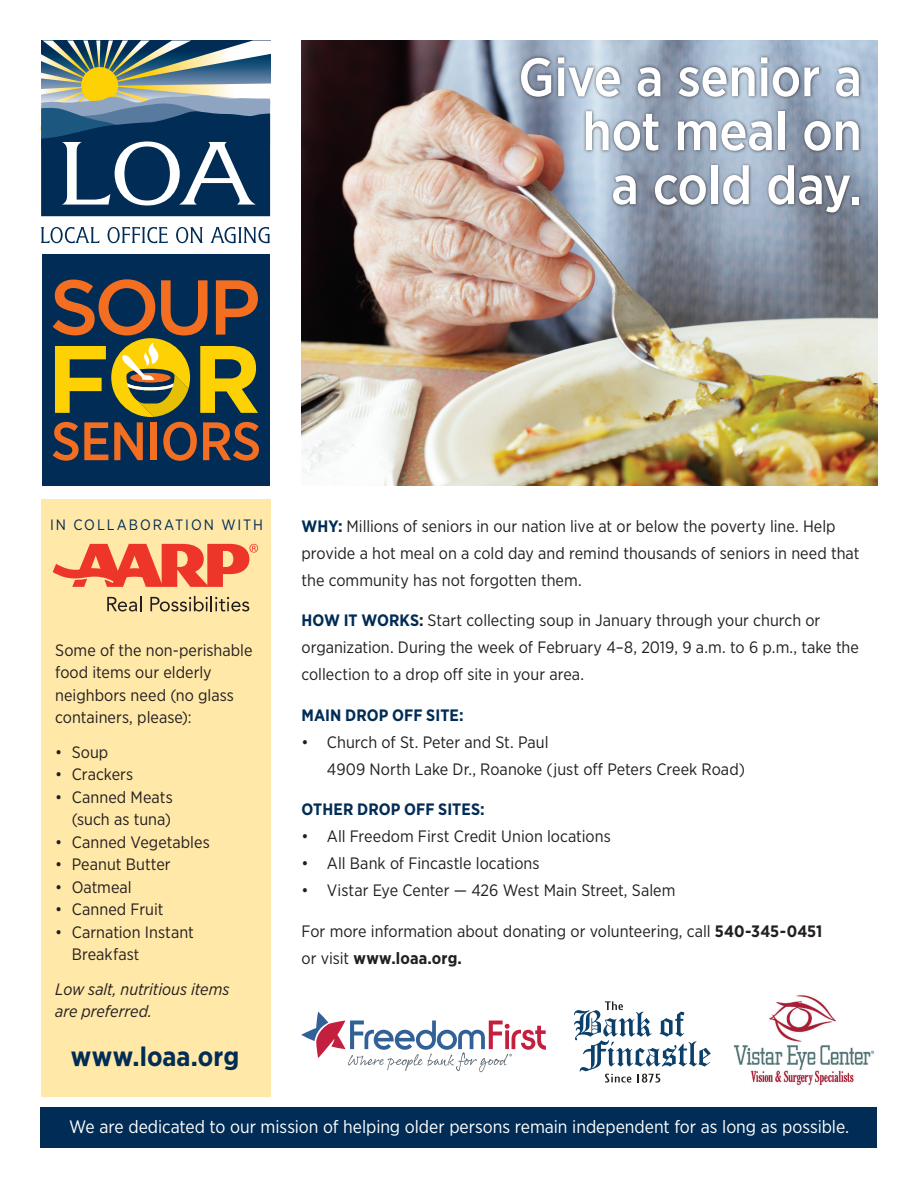
<style>
.page{position:relative;width:918px;height:1188px;background:#fff}
.page>*{position:absolute;margin:0;border:0;box-sizing:border-box;transform-origin:0 0}
.t1{font:500 54px/54px "Gotham Narrow";letter-spacing:-.005em;color:#fff;text-align:right}
.t2{font:700 27px "Gotham Narrow";color:#002c55}
.t3{font:18px "Gotham Narrow";letter-spacing:-.005em;color:#fff}
.t4{font:16.5px/27px "Gotham Narrow";color:#231f20}
.t5{font:italic 16.5px/22.5px "Gotham Narrow";letter-spacing:-.005em;color:#231f20}
.t6{font:700 16.5px "Gotham Narrow";letter-spacing:.005em;color:#002c55}
.t7{font:15px "Gotham Narrow";letter-spacing:.13em;color:#002c55}
.s1{font-size:15.75px}
.s2{font-weight:700;color:#002c55}
.s3{font-weight:700}
</style>
<div class="page">
<div style="left:41px;top:500px;width:229px;height:597px;background:#ffe8a8"></div>
<svg style="left:41px;top:40px;width:230px;height:176px;background:#516e81"></svg>
<svg style="left:41px;top:227px;width:59px;height:16px"></svg>
<svg style="left:108px;top:227px;width:60px;height:16px"></svg>
<svg style="left:176px;top:227px;width:27px;height:16px"></svg>
<svg style="left:210px;top:227px;width:60px;height:16px"></svg>
<div style="left:40px;top:1107px;width:838px;height:41px;background:#002c55"></div>
<img style="left:302px;top:40px;width:576px;height:446px">
<div style="left:42px;top:254px;width:228px;height:232px;background:#002c55"></div>
<svg style="left:53px;top:279px;width:206px;height:182px"></svg>
<svg style="left:302px;top:1012px;width:244px;height:60px"></svg>
<svg style="left:574px;top:1001px;width:137px;height:82px"></svg>
<img style="left:733px;top:995px;width:142px;height:91px">
<svg style="left:107px;top:596px;width:34px;height:16px"></svg>
<svg style="left:150px;top:596px;width:99px;height:16px"></svg>
<svg style="left:53px;top:544px;width:205px;height:43px"></svg>
<div style="left:518px;top:54px;width:344px;height:162px;background:#231f20;opacity:.75"></div>
<h1 class="t1" style="left:518px;top:49px;width:345px">Give a senior a hot meal on<br>a cold day.</h1>
<p class="t7" style="left:50px;top:516px;width:215px">IN COLLABORATION WITH</p>
<p class="t4" style="left:55px;top:638px;width:199px;line-height:22.5px">Some of the non-perishable food items our elderly neighbors need (no glass containers, please):</p>
<p class="t4" style="left:55px;top:738px;width:55px">• Soup</p>
<p class="t4" style="left:55px;top:761px;width:79px">• Crackers</p>
<p class="t4" style="left:55px;top:785px;width:119px;line-height:22.5px;text-align:right">• Canned Meats (such as tuna)</p>
<p class="t4" style="left:55px;top:828px;width:156px">• Canned Vegetables</p>
<p class="t4" style="left:55px;top:851px;width:117px">• Peanut Butter</p>
<p class="t4" style="left:55px;top:873px;width:78px">• Oatmeal</p>
<p class="t4" style="left:55px;top:896px;width:110px">• Canned Fruit</p>
<p class="t4" style="left:72px;top:920px;width:124px;line-height:22.5px;text-indent:-16px">• Carnation Instant<br>Breakfas<span class="s1">t</span></p>
<p class="t5" style="left:55px;top:977px;width:176px">Low salt, nutritious items are preferred.</p>
<h2 class="t2" style="left:71px;top:1039px;width:170px">www.loaa.org</h2>
<p class="t4" style="left:302px;top:512px;width:559px"><span class="s2">WHY:</span> Millions of seniors in our nation live at or below the poverty line. Help provide a hot meal on a cold day and remind thousands of seniors in need that the community has not forgotten them.</p>
<p class="t4" style="left:302px;top:606px;width:559px"><span class="s2">HOW IT WORKS</span><span class="s3">:</span> Start collecting soup in January through your church or organization. During the week of February 4–8, 2019, 9 a.m. to 6 p.m., take the collection to a drop off site in your area.</p>
<p class="t6" style="left:302px;top:704px;width:164px">MAIN DROP OFF SITE:</p>
<p class="t4" style="left:327px;top:728px;width:420px;text-indent:-25px">• Church of St. Peter and St. Paul<br>4909 North Lake Dr., Roanoke (just off Peters Creek Road)</p>
<p class="t6" style="left:302px;top:799px;width:185px">OTHER DROP OFF SITES:</p>
<p class="t4" style="left:302px;top:822px;width:311px">• All Freedom First Credit Union locations</p>
<p class="t4" style="left:302px;top:849px;width:239px">• All Bank of Fincastle locations</p>
<p class="t4" style="left:302px;top:876px;width:375px">• Vistar Eye Center — 426 West Main Street, Salem</p>
<p class="t4" style="left:302px;top:917px;width:522px">For more information about donating or volunteering, call <span class="s3">540-345-0451 </span>or visit <span class="s3">www.loaa.org.</span></p>
<p class="t3" style="left:69px;top:1115px;width:782px">We are dedicated to our mission of helping older persons remain independent for as long as possible.</p>
</div>
